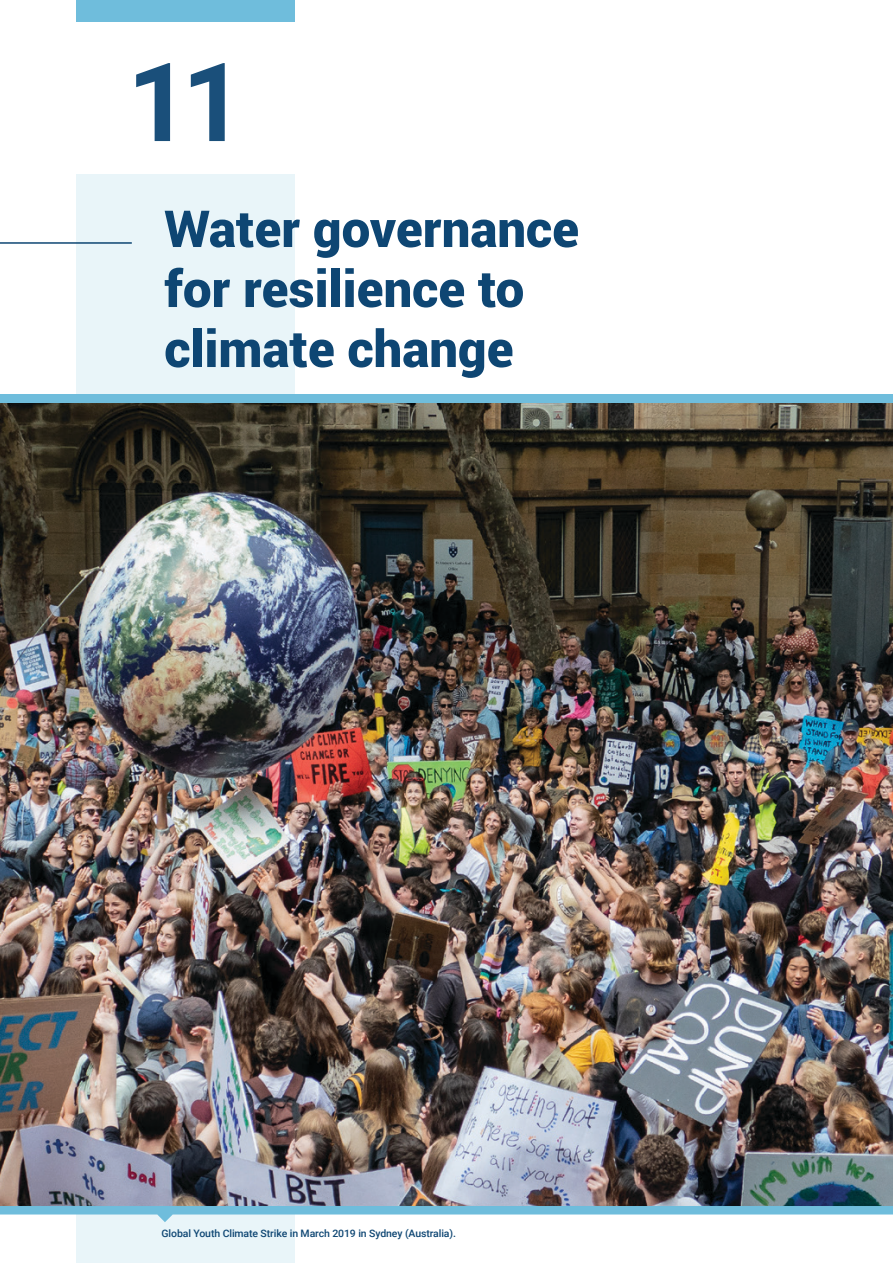
<style>
.page{position:relative;width:893px;height:1263px;background:#fff}
.page>*{position:absolute;margin:0;border:0;box-sizing:border-box;transform-origin:0 0}
.t1{font:700 109.5px "Roboto";color:#0e4673}
.t2{font:900 51px/60px "Roboto";color:#0e4673}
.picture_caption{font:500 10.35px "Roboto";letter-spacing:-.01em;color:#0e4673}
</style>
<div class="page">
<div style="left:77px;top:0;width:218px;height:21px;background:#6fbddc"></div>
<hr style="left:0;top:242px;width:132px;height:2px;background:#0e4673">
<div style="left:77px;top:174px;width:218px;height:1089px;background:#e9f5f9"></div>
<img style="left:0;top:402px;width:893px;height:804px">
<div style="left:0;top:394px;width:893px;height:8px;background:#6fbddc"></div>
<svg style="left:0;top:1206px;width:893px;height:16px"></svg>
<h1 class="t1" style="left:127px;top:25px;width:119px">11</h1>
<p class="t2" style="left:164px;top:197px;width:416px">Water governance for resilience to climate change</p>
<p class="picture_caption" style="left:162px;top:1226px;width:296px">Global Youth Climate Strike in March 2019 in Sydney (Australia).</p>
</div>
